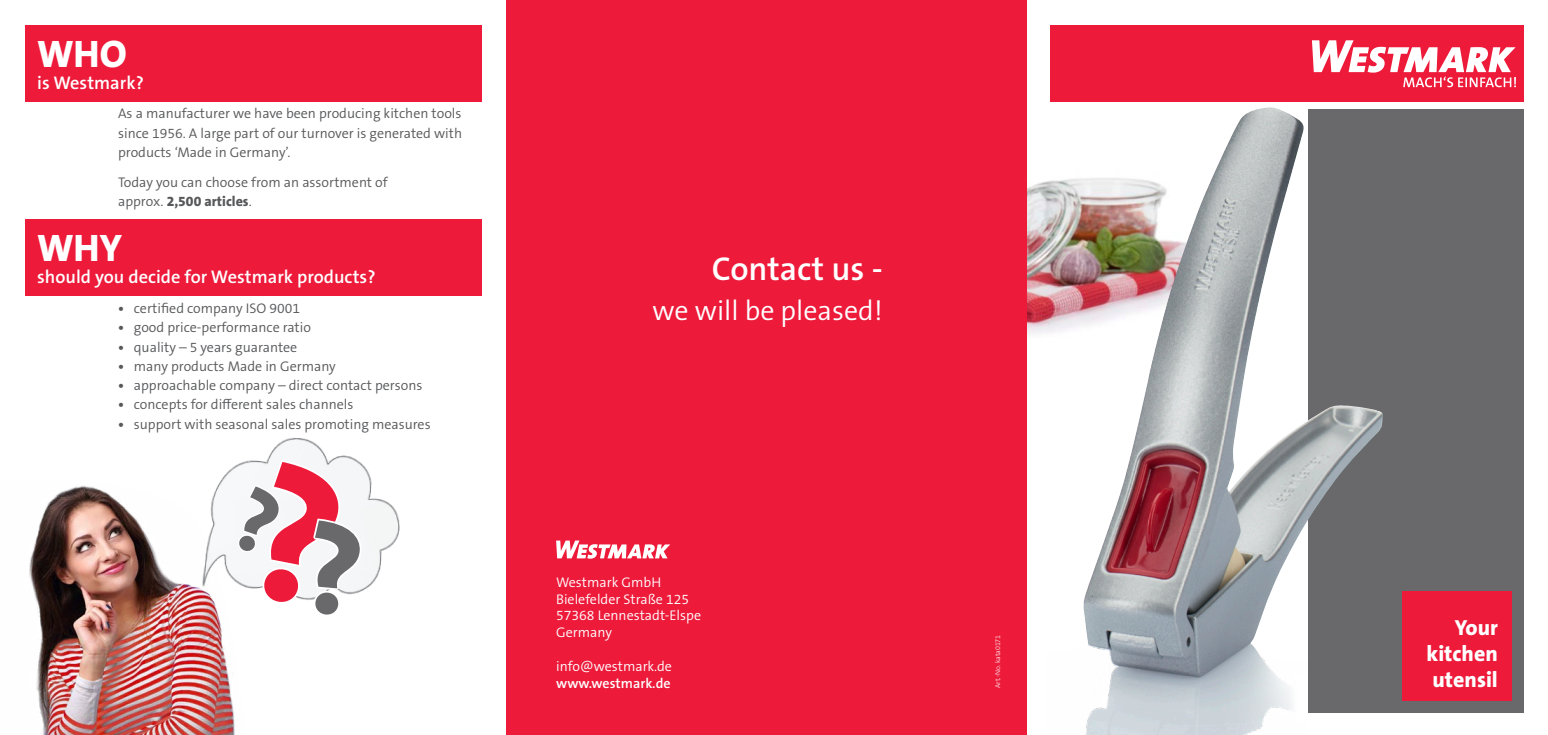
<style>
.page{position:relative;width:1548px;height:735px;background:#fff}
.page>*{position:absolute;margin:0;border:0;box-sizing:border-box;transform-origin:0 0}
.t1{font:800 38.5px "The Sans B W8";letter-spacing:-.005em;color:#fff}
.t2{font:600 33.25px "The Sans B W6";color:#fff}
.t3{font:300 28px "The Sans B W4";color:#fff}
.t4{font:800 21.88px/26.2px "The Sans B W8";color:#fff;text-align:justify}
.t5{font:600 18.38px "The Sans B W6";color:#fff}
.t6{font:300 14px/19.2px "The Sans B W4";color:#57585a;text-align:justify}
.t7{font:300 14px "The Sans B W4";color:#fff}
.t8{font:800 14px "The Sans B W8";color:#57585a}
.t9{font:600 14px "The Sans B W6";color:#fff}
.t10{font:300 7px "The Sans B W3";color:#fff}
.s1{font-family:"The Sans B W4";font-weight:300}
.s2{font-family:"The Sans B W7";font-weight:700}
</style>
<div class="page">
<img style="left:222px;top:438px;width:178px;height:153px">
<img style="left:29px;top:478px;width:206px;height:256px">
<img style="left:1027px;top:181px;width:19px;height:153px">
<div style="left:1307px;top:109px;width:216px;height:603px;background:#69696c"></div>
<div style="left:1050px;top:25px;width:473px;height:77px;background:#ed1a3a"></div>
<div style="left:1402px;top:590px;width:109px;height:109px;background:#ed1a3a"></div>
<svg style="left:1312px;top:40px;width:204px;height:47px"></svg>
<img style="left:1046px;top:107px;width:337px;height:627px">
<div style="left:1286px;top:675px;width:21px;height:47px;background:#fff"></div>
<div style="left:506px;top:0;width:521px;height:734px;background:#ed1a3a"></div>
<svg style="left:556px;top:540px;width:114px;height:18px"></svg>
<div style="left:25px;top:25px;width:456px;height:77px;background:#ed1a3a"></div>
<div style="left:25px;top:219px;width:456px;height:77px;background:#ed1a3a"></div>
<svg style="left:233px;top:457px;width:130px;height:161px"></svg>
<p class="t1" style="left:37px;top:29px;width:91px">WHO</p>
<p class="t5" style="left:37px;top:71px;width:108px">is Westmark?</p>
<p class="t6" style="left:118px;top:104px;width:345px">As a manufacturer we have been producing kitchen tools since 1956. A large part of our turnover is generated with products ‘Made in Germany’.</p>
<p class="t6" style="left:118px;top:172px;width:271px">Today you can choose from an assortment of</p>
<p class="t8" style="left:118px;top:192px;width:135px"><span class="s1">approx.</span> 2,500 articles<span class="s1">.</span></p>
<p class="t1" style="left:37px;top:223px;width:86px">WHY</p>
<p class="t5" style="left:37px;top:265px;width:340px">should you decide for Westmark products?</p>
<p class="t6" style="left:118px;top:298px;width:184px"><span class="s2">•</span> certified company ISO 9001</p>
<p class="t6" style="left:118px;top:318px;width:194px"><span class="s2">•</span> good price-performance ratio</p>
<p class="t6" style="left:118px;top:337px;width:181px"><span class="s2">•</span> quality – 5 years guarantee</p>
<p class="t6" style="left:118px;top:356px;width:219px"><span class="s2">•</span> many products Made in Germany</p>
<p class="t6" style="left:118px;top:375px;width:306px"><span class="s2">•</span> approachable company – direct contact persons</p>
<p class="t6" style="left:118px;top:395px;width:237px"><span class="s2">•</span> concepts for different sales channels</p>
<p class="t6" style="left:118px;top:414px;width:314px"><span class="s2">•</span> support with seasonal sales promoting measures</p>
<p class="t2" style="left:712px;top:247px;width:173px">Contact us -</p>
<p class="t3" style="left:652px;top:293px;width:232px">we will be pleased!</p>
<p class="t7" style="left:556px;top:572px;width:107px">Westmark GmbH</p>
<p class="t7" style="left:556px;top:589px;width:135px">Bielefelder Straße 125</p>
<p class="t7" style="left:556px;top:606px;width:146px">57368 Lennestadt-Elspe</p>
<p class="t7" style="left:556px;top:623px;width:57px">Germany</p>
<p class="t7" style="left:556px;top:656px;width:117px">info@westmark.de</p>
<p class="t9" style="left:556px;top:673px;width:116px">www.westmark.de</p>
<p class="t10" style="left:993px;top:687px;width:55px;rotate:-90deg">Art.-No. kata0171</p>
<p class="t4" style="left:1426px;top:614px;width:73px;text-indent:28px">Your kitchen utensil</p>
</div>
